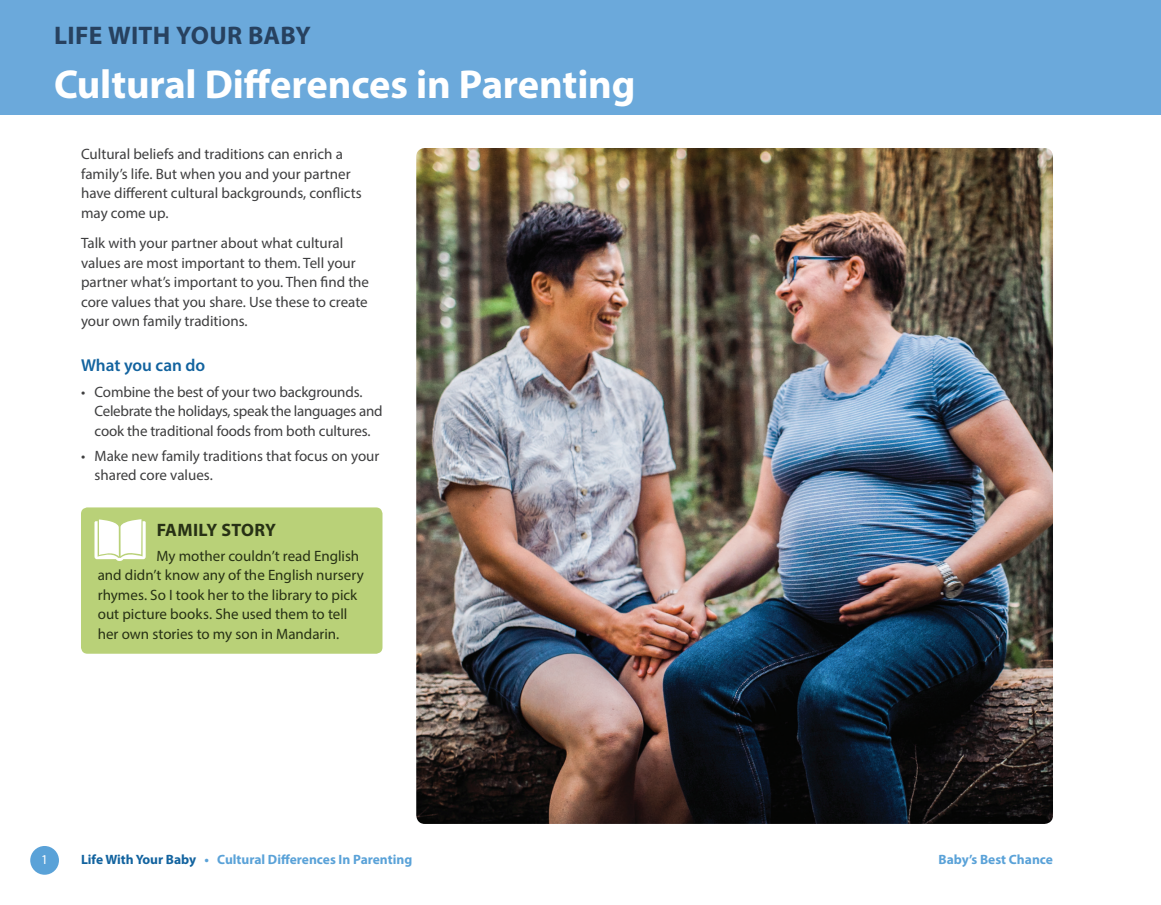
<style>
.page{position:relative;width:1161px;height:905px;background:#fff}
.page>*{position:absolute;margin:0;border:0;box-sizing:border-box;transform-origin:0 0}
.t1{font:700 40.5px "Myriad Pro";letter-spacing:-.005em;color:#fff}
.t2{font:700 25.5px "Myriad Pro";letter-spacing:.01em;color:#27415f}
.t3{font:700 18px "Myriad Pro";letter-spacing:.02em;color:#273115}
.t4{font:600 17.25px "Myriad Pro";color:#12639f}
.t5{font:15px/19.5px "Myriad Pro";color:#3e3e3f}
.t6{font:15px/19.5px "Myriad Pro";color:#273115}
.t7{font:700 13.5px "Myriad Pro";color:#5aa2d8}
.t8{font:13.5px "Myriad Pro";color:#fff}
.s1{color:#12639f}
</style>
<div class="page">
<div style="left:0;top:0;width:1161px;height:114px;background:#6ba9db"></div>
<div style="left:30px;top:846px;width:29px;height:28px;background:#5aa2d8;border-radius:50%"></div>
<div style="left:81px;top:507px;width:301px;height:146px;background:#b9d178;border-radius:6px"></div>
<svg style="left:94px;top:519px;width:52px;height:42px"></svg>
<img style="left:416px;top:148px;width:637px;height:676px">
<h2 class="t2" style="left:54px;top:19px;width:258px">LIFE WITH YOUR BABY</h2>
<h1 class="t1" style="left:54px;top:58px;width:583px">Cultural Differences in Parenting</h1>
<p class="t5" style="left:81px;top:144px;width:282px">Cultural beliefs and traditions can enrich a family’s life. But when you and your partner have different cultural backgrounds, conflicts may come up.</p>
<p class="t5" style="left:81px;top:233px;width:290px">Talk with your partner about what cultural values are most important to them. Tell your partner what’s important to you. Then find the core values that you share. Use these to create your own family traditions.</p>
<p class="t4" style="left:81px;top:354px;width:126px">What you can do</p>
<p class="t5" style="left:95px;top:382px;width:289px;text-indent:-14px">• Combine the best of your two backgrounds.<br>Celebrate the holidays, speak the languages and cook the traditional foods from both cultures.</p>
<p class="t5" style="left:95px;top:446px;width:286px;text-indent:-14px">• Make new family traditions that focus on your shared core values.</p>
<p class="t3" style="left:157px;top:518px;width:121px">FAMILY STORY</p>
<p class="t6" style="left:98px;top:546px;width:268px;text-indent:59px">My mother couldn’t read English and didn’t know any of the English nursery rhymes. So I took her to the library to pick out picture books. She used them to tell her own stories to my son in Mandarin.</p>
<p class="t8" style="left:41px;top:851px;width:8px">1</p>
<p class="t7" style="left:81px;top:851px;width:333px"><span class="s1">Life With Your Baby</span> • Cultural Differences In Parenting</p>
<p class="t7" style="left:939px;top:851px;width:116px">Baby’s Best Chance</p>
</div>
